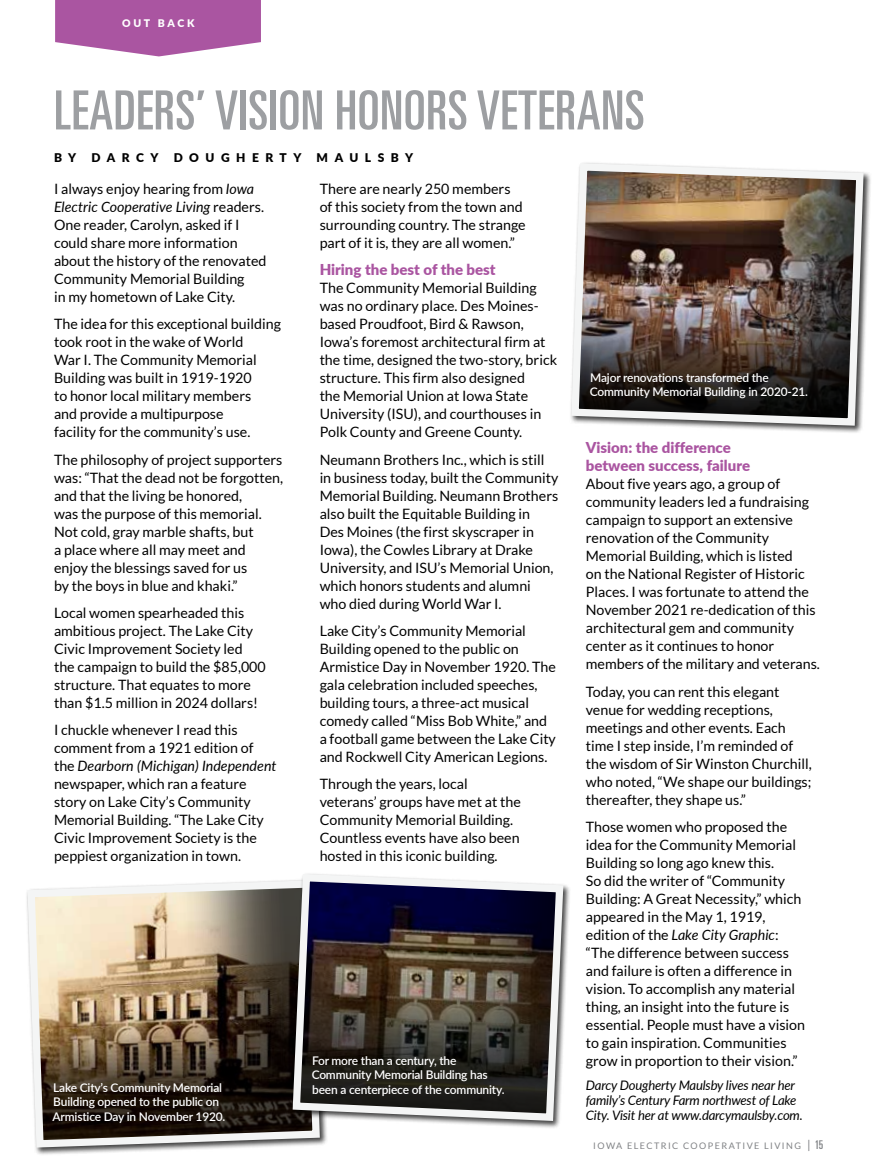
<style>
.page{position:relative;width:878px;height:1175px;background:#fff}
.page>*{position:absolute;margin:0;border:0;box-sizing:border-box;transform-origin:0 0}
.t1{font:ultra-condensed 54px "Univers";letter-spacing:.01em;color:#9d9fa2}
.t2{font:900 15px/18px "Lato";color:#aa55a1}
.t3{font:14.25px/18px "Lato";color:#000}
.t4{font:italic 13.2px/14.9px "Lato";letter-spacing:-.015em;color:#000}
.t5{font:600 12px/14.4px "Lato";letter-spacing:-.015em;color:#fff}
.t6{font:900 12px "Lato";letter-spacing:.54em;color:#000}
.t7{font:900 10.5px "Lato";letter-spacing:.26em;color:#fff}
.t8{font:9px "Lato";letter-spacing:.16em;color:#808285}
.s1{font-style:italic}
.s2{font-size:12px}
.s3{font-family:"Univers";font-stretch:ultra-condensed;font-size:12px}
</style>
<div class="page">
<svg style="left:55px;top:0;width:206px;height:56px"></svg>
<div style="left:569px;top:161px;width:302px;height:272px;background:#000;opacity:.75"></div>
<img style="left:569px;top:161px;width:298px;height:268px">
<img style="left:26px;top:880px;width:297px;height:271px">
<div style="left:290px;top:871px;width:281px;height:257px;background:#000;opacity:.75"></div>
<svg style="left:289px;top:871px;width:278px;height:253px"></svg>
<p class="t7" style="left:122px;top:15px;width:74px">OUT BACK</p>
<h1 class="t1" style="left:54px;top:79px;width:592px">LEADERS’ VISION HONORS VETERANS</h1>
<p class="t6" style="left:54px;top:149px;width:24px">B Y</p>
<p class="t6" style="left:91px;top:149px;width:68px">DARCY</p>
<p class="t6" style="left:174px;top:149px;width:129px">DOUGHERTY</p>
<p class="t6" style="left:316px;top:149px;width:98px">MAULSBY</p>
<p class="t3" style="left:54px;top:180px;width:214px">I always enjoy hearing from <span class="s1">Iowa<br>Electric Cooperative Living</span> readers.<br>One reader, Carolyn, asked if I could share more information about the history of the renovated<br>Community Memorial Building<br>in my hometown of Lake City.</p>
<p class="t3" style="left:54px;top:315px;width:228px">The idea for this exceptional building took root in the wake of World<br>War I. The Community Memorial<br>Building was built in 1919-1920<br>to honor local military members<br>and provide a multipurpose<br>facility for the community’s use.</p>
<p class="t3" style="left:54px;top:450px;width:231px">The philosophy of project supporters was: “That the dead not be forgotten, and that the living be honored,<br>was the purpose of this memorial.<br>Not cold, gray marble shafts, but<br>a place where all may meet and enjoy the blessings saved for us<br>by the boys in blue and khaki.”</p>
<p class="t3" style="left:54px;top:603px;width:213px">Local women spearheaded this ambitious project. The Lake City<br>Civic Improvement Society led the campaign to build the $85,000 structure. That equates to more than $1.5 million in 2024 dollars!</p>
<p class="t3" style="left:54px;top:720px;width:224px">I chuckle whenever I read this comment from a 1921 edition of the <span class="s1">Dearborn (Michigan) Independent </span>newspaper, which ran a feature story on Lake City’s Community<br>Memorial Building. “The Lake City<br>Civic Improvement Society is the peppiest organization in town.</p>
<p class="t5" style="left:53px;top:1079px;width:174px">Lake City’s Community Memorial<br>Building opened to the public on<br>Armistice Day in November 1920.</p>
<p class="t3" style="left:320px;top:180px;width:207px">There are nearly 250 members of this society from the town and surrounding country. The strange part of it is, they are all women.”</p>
<p class="t2" style="left:320px;top:260px;width:177px">Hiring the best of the best</p>
<p class="t3" style="left:319px;top:279px;width:239px">The Community Memorial Building was no ordinary place. Des Moines&shy;based Proudfoot, Bird &amp; Rawson, Iowa’s foremost architectural firm at the time, designed the two-story, brick structure. This firm also designed<br>the Memorial Union at Iowa State University (ISU), and courthouses in Polk County and Greene County.</p>
<p class="t3" style="left:319px;top:450px;width:240px">Neumann Brothers Inc., which is still in business today, built the Community Memorial Building. Neumann Brothers also built the Equitable Building in<br>Des Moines (the first skyscraper in Iowa), the Cowles Library at Drake University, and ISU’s Memorial Union, which honors students and alumni who died during World War I.</p>
<p class="t3" style="left:319px;top:621px;width:238px">Lake City’s Community Memorial Building opened to the public on Armistice Day in November 1920. The gala celebration included speeches, building tours, a three-act musical comedy called “Miss Bob White,” and a football game between the Lake City and Rockwell City American Legions.</p>
<p class="t3" style="left:319px;top:775px;width:203px">Through the years, local veterans’ groups have met at the<br>Community Memorial Building.<br>Countless events have also been hosted in this iconic building.</p>
<p class="t5" style="left:312px;top:1052px;width:194px">For more than a century, the<br>Community Memorial Building has been a centerpiece of the community.</p>
<p class="t5" style="left:590px;top:370px;width:220px">Major renovations transformed the<br>Community Memorial Building in 2020-21.</p>
<p class="t2" style="left:586px;top:438px;width:166px">Vision: the difference between success, failure</p>
<p class="t3" style="left:586px;top:475px;width:235px">About five years ago, a group of community leaders led a fundraising campaign to support an extensive renovation of the Community Memorial Building, which is listed<br>on the National Register of Historic Places. I was fortunate to attend the November 2021 re-dedication of this architectural gem and community center as it continues to honor members of the military and veterans.</p>
<p class="t3" style="left:586px;top:682px;width:227px">Today, you can rent this elegant venue for wedding receptions, meetings and other events. Each time I step inside, I’m reminded of the wisdom of Sir Winston Churchill, who noted, “We shape our buildings; thereafter, they shape us.”</p>
<p class="t3" style="left:586px;top:817px;width:221px">Those women who proposed the idea for the Community Memorial Building so long ago knew this.<br>So did the writer of “Community Building: A Great Necessity,” which appeared in the May 1, 1919, edition of the <span class="s1">Lake City Graphic</span>: “The difference between success and failure is often a difference in vision. To accomplish any material thing, an insight into the future is essential. People must have a vision to gain inspiration. Communities grow in proportion to their vision.”</p>
<p class="t4" style="left:586px;top:1077px;width:218px">Darcy Dougherty Maulsby lives near her family’s Century Farm northwest of Lake<br>City. Visit her at www.darcymaulsby.com.</p>
<p class="t8" style="left:593px;top:1141px;width:232px">IOWA ELECTRIC COOPERATIVE LIVING <span class="s2">|</span> <span class="s3">15</span></p>
</div>
